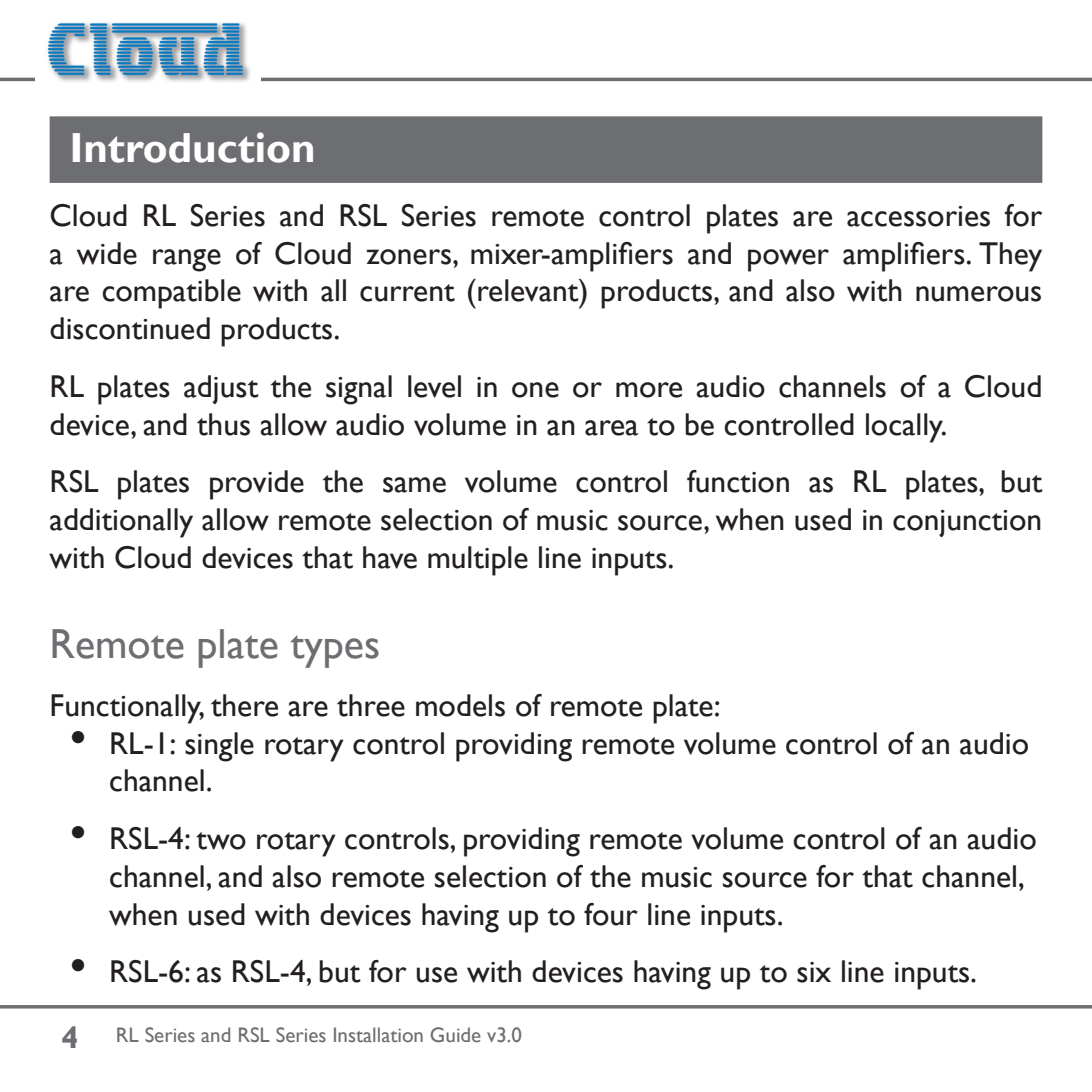
<style>
.page{position:relative;width:1092px;height:1092px;background:#fff}
.page>*{position:absolute;margin:0;border:0;box-sizing:border-box;transform-origin:0 0}
.Section{font:42px "Gill Sans";color:#6d6e71}
.Main_Heading{font:700 42px "Gill Sans";color:#fff}
.Main_Text{font:31.5px/37.8px "Gill Sans";color:#231f20}
.Normal{font:31.5px "Gill Sans";color:#231f20}
.t1{font:21px "Gill Sans";color:#6d6e71}
.s1{font-size:49px}
.s2{font-weight:700;font-size:31.5px}
</style>
<div class="page">
<hr style="left:0;top:78px;width:1091px;height:3px;background:#6d6e71">
<div style="left:36px;top:17px;width:225px;height:69px;background:#fff"></div>
<img style="left:47px;top:22px;width:203px;height:60px">
<svg style="left:0;top:1005px;width:1091px;height:3px;background:#707173"></svg>
<div style="left:50px;top:116px;width:992px;height:67px;background:#6d6e71"></div>
<p class="Main_Heading" style="left:69px;top:123px;width:248px">Introduction</p>
<p class="Main_Text" style="left:50px;top:197px;width:994px;text-align:justify">Cloud RL Series and RSL Series remote control plates are accessories for a wide range of Cloud zoners, mixer-amplifiers and power amplifiers. They are compatible with all current (relevant) products, and also with numerous discontinued products.</p>
<p class="Main_Text" style="left:50px;top:368px;width:994px">RL plates adjust the signal level in one or more audio channels of a Cloud device, and thus allow audio volume in an area to be controlled locally.</p>
<p class="Main_Text" style="left:50px;top:463px;width:994px;text-align:justify">RSL plates provide the same volume control function as RL plates, but additionally allow remote selection of music source, when used in conjunction with Cloud devices that have multiple line inputs.</p>
<p class="Section" style="left:50px;top:619px;width:332px">Remote plate types</p>
<p class="Normal" style="left:50px;top:686px;width:672px">Functionally, there are three models of remote plate:</p>
<p class="Main_Text" style="left:109px;top:724px;width:921px;text-indent:-40px"><span class="s1">•</span> RL-1: single rotary control providing remote volume control of an audio channel.</p>
<p class="Main_Text" style="left:109px;top:820px;width:929px;text-indent:-40px"><span class="s1">•</span> RSL-4: two rotary controls, providing remote volume control of an audio channel, and also remote selection of the music source for that channel, when used with devices having up to four line inputs.</p>
<p class="Main_Text" style="left:69px;top:953px;width:909px"><span class="s1">•</span> RSL-6: as RSL-4, but for use with devices having up to six line inputs.</p>
<p class="t1" style="left:61px;top:1022px;width:462px"><span class="s2">4</span> RL Series and RSL Series Installation Guide v3.0</p>
</div>
